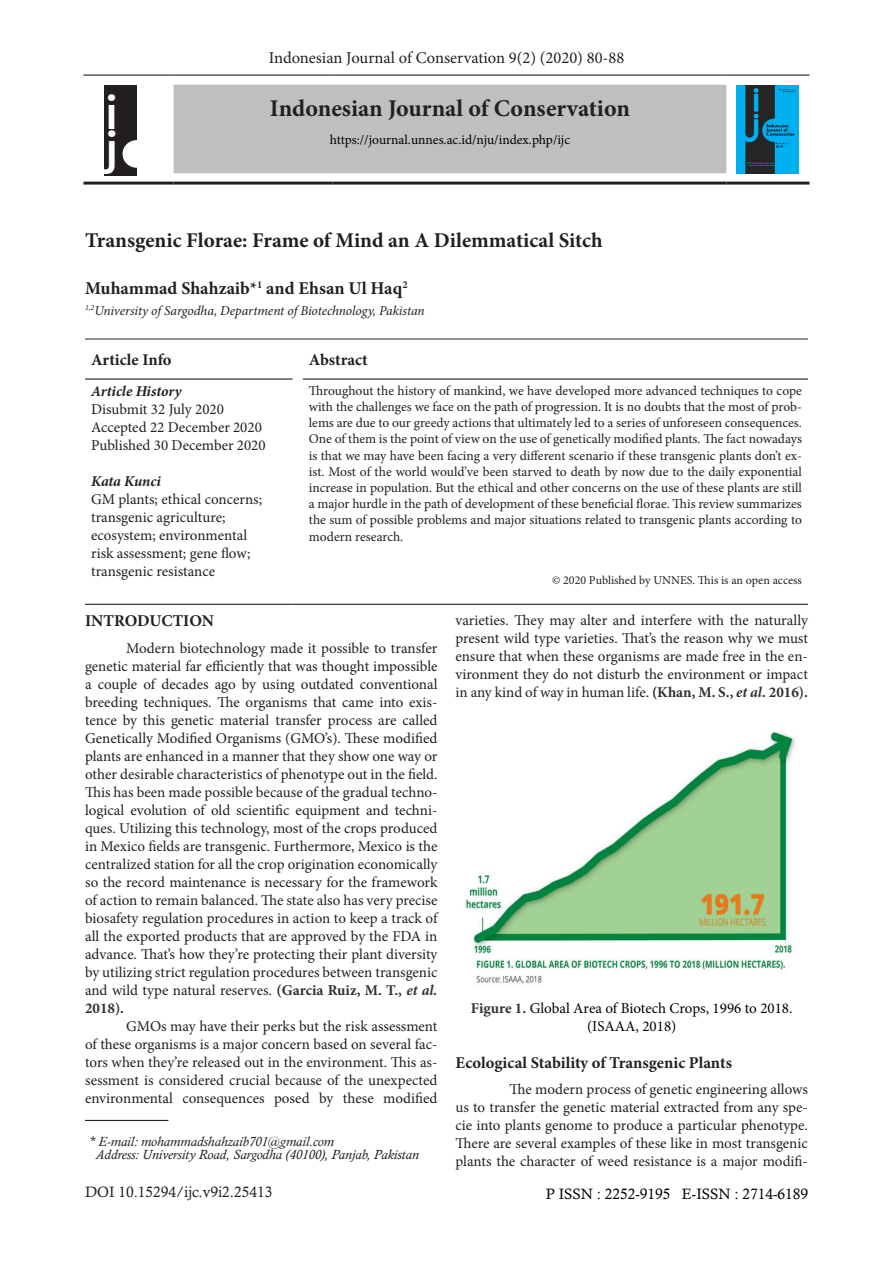
<style>
.page{position:relative;width:893px;height:1263px;background:#fff}
.page>*{position:absolute;margin:0;border:0;box-sizing:border-box;transform-origin:0 0}
.t1{font:600 45px/36px "Montserrat";color:#fff}
.t2{font:700 24px "Minion Pro";color:#231f20}
.JUDUL{font:700 21px "Minion Pro";color:#231f20}
.Nama_Penulis{font:700 18px "Minion Pro";color:#231f20}
.BAB{font:700 16.5px "Minion Pro";color:#231f20}
.t3{font:16.5px "Minion Pro";color:#231f20}
.JUDUL-2{font:700 16.5px "Minion Pro";color:#231f20}
.ISI{font:15px/18px "Minion Pro";color:#231f20;text-align:justify}
.JUDUL-3{font:15px/18px "Minion Pro";color:#231f20}
.KETERANGAN_TABEL_GAM{font:15px/18px "Minion Pro";color:#000;text-align:center}
.t4{font:15px "Calisto";color:#000}
.t5{font:15px "Calisto";color:#231f20}
.JUDUL-4{font:italic 700 15px "Minion Pro";letter-spacing:-.005em;color:#231f20}
.Isi_Abstrak_Indo{font:13.5px/16.2px "Minion Pro";color:#231f20;text-align:justify}
.t6{font:italic 13.5px "Calisto";color:#231f20}
.Sekolah___Diterima{font:italic 13.5px "Minion Pro";letter-spacing:-.01em;color:#231f20}
.t7{font:13.5px "Minion Pro";color:#000}
.Judul_Daftar_Pustaka{font:12px "Minion Pro";color:#231f20}
.s1{font-weight:700}
.s2{font-weight:700;color:#303030}
.s3{font-weight:700;font-style:italic;color:#303030}
</style>
<div class="page">
<div style="left:174px;top:85px;width:552px;height:88px;background:#bfbfbf"></div>
<svg style="left:174px;top:173px;width:552px;height:9px"></svg>
<hr style="left:83px;top:75px;width:91px;height:1px;background:#231f20">
<hr style="left:174px;top:75px;width:159px;height:1px;background:#231f20">
<hr style="left:333px;top:75px;width:393px;height:1px;background:#231f20">
<hr style="left:726px;top:75px;width:83px;height:1px;background:#231f20">
<hr style="left:83px;top:182px;width:91px;height:3px;background:#231f20">
<hr style="left:174px;top:182px;width:159px;height:3px;background:#231f20">
<hr style="left:333px;top:182px;width:393px;height:3px;background:#231f20">
<hr style="left:726px;top:182px;width:83px;height:3px;background:#231f20">
<img style="left:736px;top:85px;width:62px;height:88px">
<div style="left:105px;top:86px;width:32px;height:90px;background:#231f20"></div>
<div style="left:123px;top:140px;width:28px;height:28px;background:#fff;border-radius:50%"></div>
<hr style="left:85px;top:339px;width:208px;height:1px;background:#231f20">
<hr style="left:303px;top:339px;width:505px;height:1px;background:#231f20">
<hr style="left:85px;top:378px;width:208px;height:2px;background:#231f20">
<hr style="left:303px;top:378px;width:505px;height:2px;background:#231f20">
<hr style="left:85px;top:604px;width:208px;height:1px;background:#231f20">
<hr style="left:303px;top:604px;width:505px;height:1px;background:#231f20">
<img style="left:464px;top:731px;width:331px;height:253px">
<hr style="left:85px;top:1120px;width:83px;height:1px;background:#231f20">
<h1 class="t1" style="left:105px;top:93px;width:15px">i j</h1>
<p class="t3" style="left:269px;top:47px;width:357px">Indonesian Journal of Conservation 9(2) (2020) 80-88</p>
<h2 class="t2" style="left:270px;top:91px;width:362px">Indonesian Journal of Conservation</h2>
<p class="t7" style="left:330px;top:130px;width:242px">https://journal.unnes.ac.id/nju/index.php/ijc</p>
<p class="JUDUL" style="left:85px;top:226px;width:519px">Transgenic Florae: Frame of Mind an A Dilemmatical Sitch</p>
<p class="Nama_Penulis" style="left:85px;top:276px;width:324px">Muhammad Shahzaib*<sup>1</sup> and Ehsan Ul Haq<sup>2</sup></p>
<p class="Sekolah___Diterima" style="left:85px;top:301px;width:341px"><sup>1,2</sup>University of Sargodha, Department of Biotechnology, Pakistan</p>
<p class="JUDUL-2" style="left:91px;top:348px;width:82px">Article Info</p>
<p class="JUDUL-2" style="left:309px;top:348px;width:60px">Abstract</p>
<p class="JUDUL-4" style="left:91px;top:380px;width:92px">Article History</p>
<p class="JUDUL-3" style="left:91px;top:400px;width:134px">Disubmit 32 July 2020</p>
<p class="JUDUL-3" style="left:91px;top:418px;width:172px">Accepted 22 December 2020</p>
<p class="JUDUL-3" style="left:91px;top:436px;width:176px">Published 30 December 2020</p>
<p class="JUDUL-4" style="left:91px;top:470px;width:71px">Kata Kunci</p>
<p class="JUDUL-3" style="left:91px;top:490px;width:173px">GM plants; ethical concerns; transgenic agriculture; ecosystem; environmental risk assessment; gene flow; transgenic resistance</p>
<p class="Isi_Abstrak_Indo" style="left:309px;top:382px;width:495px">Throughout the history of mankind, we have developed more advanced techniques to cope with the challenges we face on the path of progression. It is no doubts that the most of prob&shy;lems are due to our greedy actions that ultimately led to a series of unforeseen consequences.<br>One of them is the point of view on the use of genetically modified plants. The fact nowadays is that we may have been facing a very different scenario if these transgenic plants don’t ex&shy;ist. Most of the world would’ve been starved to death by now due to the daily exponential increase in population. But the ethical and other concerns on the use of these plants are still a major hurdle in the path of development of these beneficial florae. This review summarizes the sum of possible problems and major situations related to transgenic plants according to modern research.</p>
<p class="Judul_Daftar_Pustaka" style="left:552px;top:572px;width:251px">© 2020 Published by UNNES. This is an open access</p>
<p class="BAB" style="left:85px;top:610px;width:130px">INTRODUCTION</p>
<p class="ISI" style="left:85px;top:639px;width:354px;text-indent:41px">Modern biotechnology made it possible to transfer genetic material far efficiently that was thought impossible a couple of decades ago by using outdated conventional breeding techniques. The organisms that came into exis&shy;tence by this genetic material transfer process are called Genetically Modified Organisms (GMO’s). These modified plants are enhanced in a manner that they show one way or other desirable characteristics of phenotype out in the field.<br>This has been made possible because of the gradual techno&shy;logical evolution of old scientific equipment and techni&shy;ques. Utilizing this technology, most of the crops produced in Mexico fields are transgenic. Furthermore, Mexico is the centralized station for all the crop origination economically so the record maintenance is necessary for the framework of action to remain balanced. The state also has very precise biosafety regulation procedures in action to keep a track of all the exported products that are approved by the FDA in advance. That’s how they’re protecting their plant diversity by utilizing strict regulation procedures between transgenic and wild type natural reserves. <span class="s1">(</span><span class="s2">Garcia Ruiz, M. T.,</span> <span class="s3">et al.<br></span><span class="s2">2018).</span></p>
<p class="ISI" style="left:85px;top:1017px;width:354px;text-indent:41px">GMOs may have their perks but the risk assessment of these organisms is a major concern based on several fac&shy;tors when they’re released out in the environment. This as&shy;sessment is considered crucial because of the unexpected environmental consequences posed by these modified</p>
<p class="t6" style="left:89px;top:1133px;width:246px">* E-mail: mohammadshahzaib701@gmail.com</p>
<p class="t6" style="left:96px;top:1147px;width:325px">Address: University Road, Sargodha (40100), Panjab, Pakistan</p>
<p class="t5" style="left:85px;top:1183px;width:189px">DOI 10.15294/ijc.v9i2.25413</p>
<p class="ISI" style="left:455px;top:612px;width:354px">varieties. They may alter and interfere with the naturally present wild type varieties. That’s the reason why we must ensure that when these organisms are made free in the en&shy;vironment they do not disturb the environment or impact in any kind of way in human life. <span class="s1">(</span><span class="s2">Khan, M. S.,</span> <span class="s3">et al.</span> <span class="s2">2016).</span></p>
<p class="KETERANGAN_TABEL_GAM" style="left:471px;top:999px;width:323px"><span class="s2">Figure 1.</span> Global Area of Biotech Crops, 1996 to 2018. (ISAAA, 2018)</p>
<p class="BAB" style="left:455px;top:1051px;width:278px">Ecological Stability of Transgenic Plants</p>
<p class="ISI" style="left:455px;top:1080px;width:354px;text-indent:54px">The modern process of genetic engineering allows us to transfer the genetic material extracted from any spe&shy;cie into plants genome to produce a particular phenotype.<br>There are several examples of these like in most transgenic plants the character of weed resistance is a major modifi-</p>
<p class="t4" style="left:546px;top:1185px;width:264px">P ISSN : 2252-9195 E-ISSN : 2714-6189</p>
</div>
